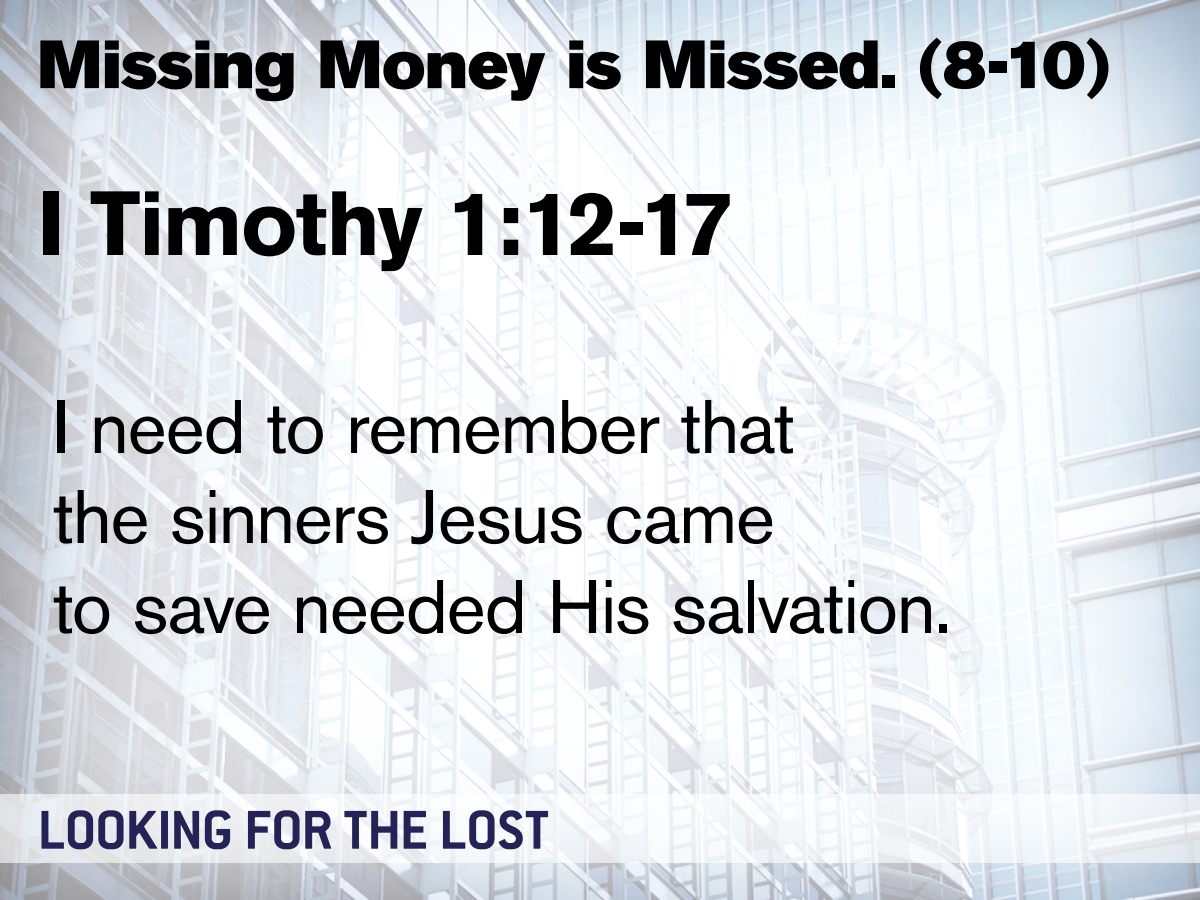
<style>
.page{position:relative;width:1200px;height:900px;background:#fff}
.page>*{position:absolute;margin:0;border:0;box-sizing:border-box;transform-origin:0 0}
.t1{font:700 90px "Akzidenz Grotesk BE";letter-spacing:-.025em;color:#000}
.t2{font:75px/90px "Akzidenz Grotesk BE";letter-spacing:-.015em;color:#000}
.t3{font:67.5px "Akzidenz Grotesk BE Super";letter-spacing:-.01em;color:#000}
.t4{font:700 60px "Conduit ITC";letter-spacing:-.005em;color:#232357}
</style>
<div class="page">
<img style="left:0;top:0;width:1200px;height:900px">
<svg style="left:0;top:794px;width:1200px;height:68px;fill:#f2f5f9"></svg>
<p class="t3" style="left:38px;top:25px;width:1074px">Missing Money is Missed. (8-10)</p>
<p class="t1" style="left:38px;top:172px;width:698px">I Timothy 1:12-17</p>
<p class="t2" style="left:52px;top:382px;width:901px">I need to remember that<br>the sinners Jesus came<br>to save needed His salvation.</p>
<p class="t4" style="left:38px;top:795px;width:513px">LOOKING FOR THE LOST</p>
</div>
